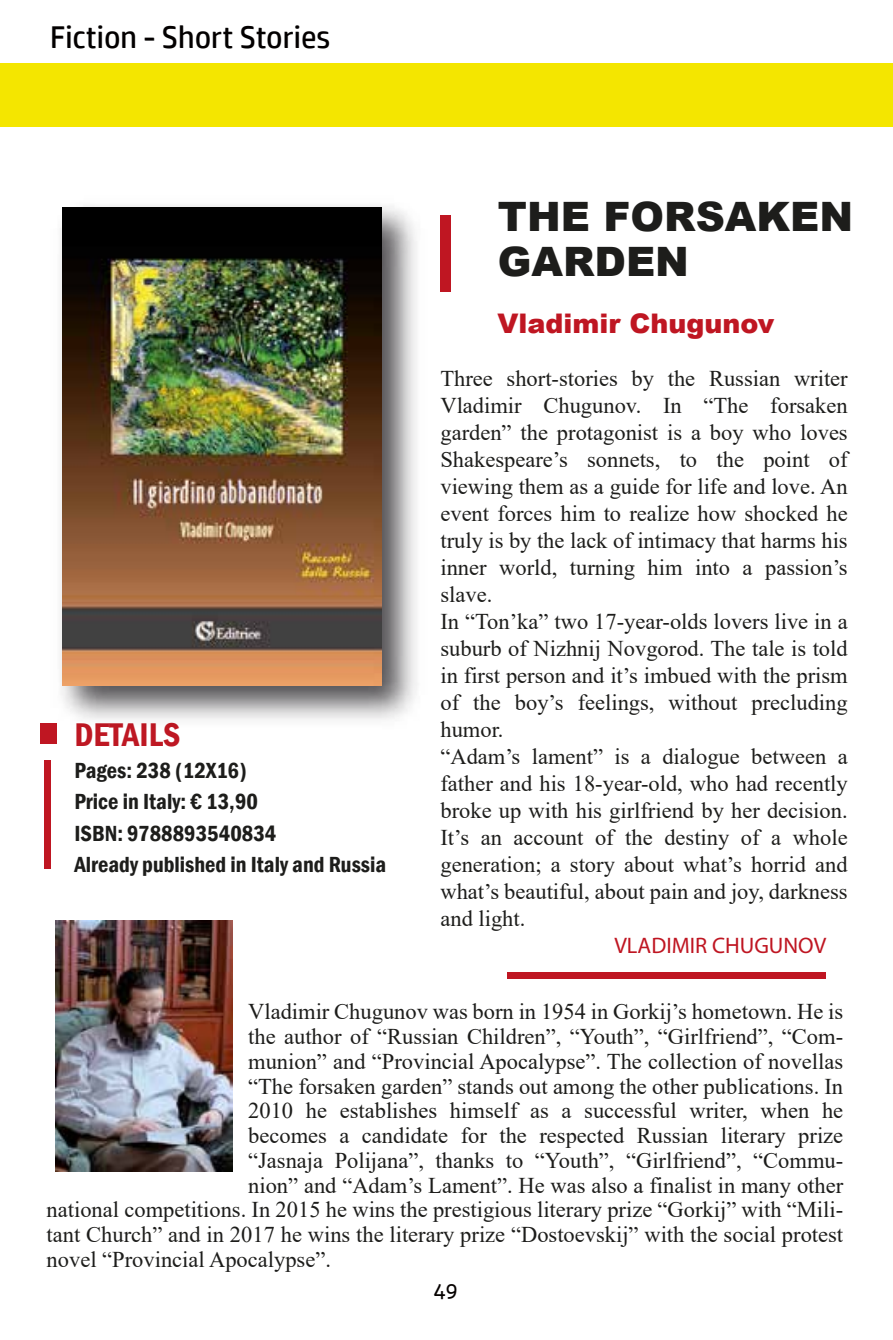
<style>
.page{position:relative;width:893px;height:1340px;background:#fff}
.page>*{position:absolute;margin:0;border:0;box-sizing:border-box;transform-origin:0 0}
.t1{font:900 40.5px/45px "Arial";color:#1d1d1b}
.t2{font:600 condensed 33.75px "Franklin Gothic";color:#be1823}
.t3{font:31.5px "HP Simplified";color:#030000}
.t4{font:900 27px "Arial";color:#bf1622}
.t5{font:22.5px/27px "Times New Roman";color:#1d1d1b}
.t6{font:600 condensed 22.5px/31.5px "Franklin Gothic";color:#1d1d1b}
.t7{font:22.5px "Myriad Pro";color:#bf1622}
.t8{font:22.5px "Alef";color:#060200}
</style>
<div class="page">
<div style="left:40px;top:723px;width:16px;height:21px;background:#bf1622"></div>
<div style="left:44px;top:760px;width:6px;height:109px;background:#bf1622"></div>
<div style="left:0;top:63px;width:892px;height:64px;background:#f4e600"></div>
<div style="left:507px;top:972px;width:319px;height:6px;background:#bf1622"></div>
<div style="left:440px;top:215px;width:11px;height:77px;background:#bf1622"></div>
<img style="left:56px;top:205px;width:361px;height:530px">
<img style="left:63px;top:207px;width:319px;height:478px">
<img style="left:56px;top:920px;width:176px;height:251px">
<h3 class="t3" style="left:50px;top:19px;width:282px">Fiction - Short Stories</h3>
<h2 class="t2" style="left:74px;top:712px;width:107px">DETAILS</h2>
<p class="t6" style="left:74px;top:754px;width:313px">Pages: 238 (12X16)<br>Price in Italy: € 13,90<br>ISBN: 9788893540834<br>Already published in Italy and Russia</p>
<h1 class="t1" style="left:498px;top:193px;width:357px">THE FORSAKEN<br>GARDEN</h1>
<p class="t4" style="left:497px;top:304px;width:278px">Vladimir Chugunov</p>
<p class="t5" style="left:440px;top:364px;width:409px">Three short-stories by the Russian writer Vladimir Chugunov. In “The forsaken garden” the protagonist is a boy who loves Shakespeare’s sonnets, to the point of viewing them as a guide for life and love. An event forces him to realize how shocked he truly is by the lack of intimacy that harms his inner world, turning him into a passion’s slave.<br>In “Ton’ka” two 17-year-olds lovers live in a suburb of Nizhnij Novgorod. The tale is told in first person and it’s imbued with the prism of the boy’s feelings, without precluding humor.<br>“Adam’s lament” is a dialogue between a father and his 18-year-old, who had recently broke up with his girlfriend by her decision.<br>It’s an account of the destiny of a whole generation; a story about what’s horrid and what’s beautiful, about pain and joy, darkness and light.</p>
<p class="t7" style="left:614px;top:931px;width:213px">VLADIMIR CHUGUNOV</p>
<p class="t5" style="left:248px;top:997px;width:596px">Vladimir Chugunov was born in 1954 in Gorkij’s hometown. He is</p>
<p class="t5" style="left:248px;top:1022px;width:596px">the author of “Russian Children”, “Youth”, “Girlfriend”, “Com-</p>
<p class="t5" style="left:248px;top:1047px;width:596px">munion” and “Provincial Apocalypse”. The collection of novellas</p>
<p class="t5" style="left:248px;top:1071px;width:596px">“The forsaken garden” stands out among the other publications. In</p>
<p class="t5" style="left:248px;top:1096px;width:596px">2010 he establishes himself as a successful writer, when he</p>
<p class="t5" style="left:248px;top:1121px;width:596px">becomes a candidate for the respected Russian literary prize</p>
<p class="t5" style="left:248px;top:1146px;width:596px">“Jasnaja Polijana”, thanks to “Youth”, “Girlfriend”, “Commu-</p>
<p class="t5" style="left:248px;top:1170px;width:596px">nion” and “Adam’s Lament”. He was also a finalist in many other</p>
<p class="t5" style="left:47px;top:1195px;width:798px">national competitions. In 2015 he wins the prestigious literary prize “Gorkij” with “Mili-</p>
<p class="t5" style="left:47px;top:1220px;width:798px">tant Church” and in 2017 he wins the literary prize “Dostoevskij” with the social protest</p>
<p class="t5" style="left:47px;top:1245px;width:286px">novel “Provincial Apocalypse”.</p>
<p class="t8" style="left:434px;top:1273px;width:26px">49</p>
</div>
